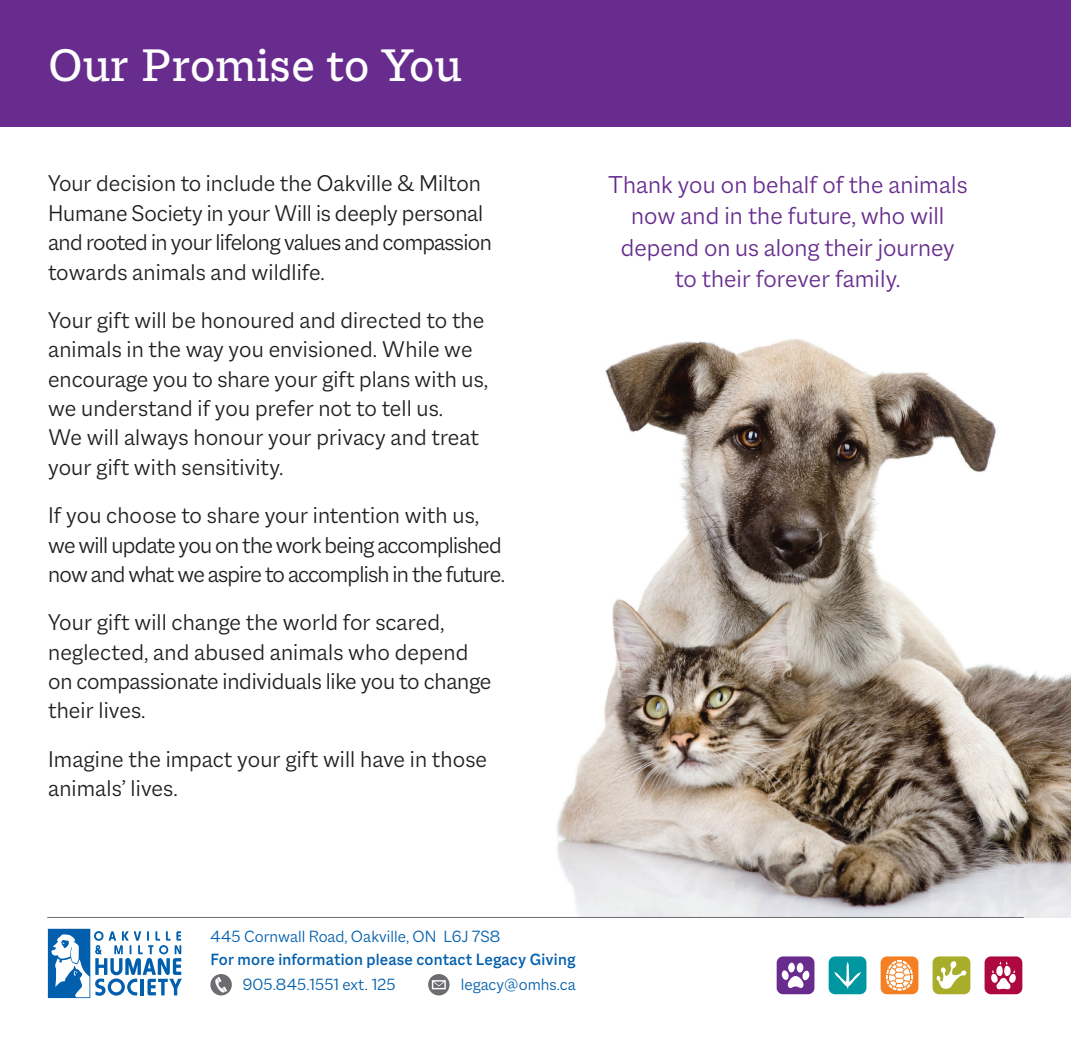
<style>
.page{position:relative;width:1071px;height:1046px;background:#fff}
.page>*{position:absolute;margin:0;border:0;box-sizing:border-box;transform-origin:0 0}
.Card_Title{font:500 49px "Macklin Slab";letter-spacing:.01em;color:#fff}
.Blue_call-out_text{font:300 26.25px/31.5px "Macklin Sans";color:#672c8e;text-align:center}
.Card_body_copy{font:300 24.5px/29.4px "Macklin Sans";color:#231f20}
.Card_body_copy-2{font:300 24.5px/29.4px "Macklin Sans";letter-spacing:-.03em;color:#231f20}
.t1{font:300 17.5px "Macklin Sans";letter-spacing:.005em;color:#015fae}
.t2{font:500 17.5px "Macklin Sans";letter-spacing:.015em;color:#015fae}
</style>
<div class="page">
<div style="left:48px;top:929px;width:42px;height:69px;background:#015fae"></div>
<svg style="left:52px;top:931px;width:130px;height:66px"></svg>
<div style="left:210px;top:974px;width:22px;height:21px;background:#6c6d70;border-radius:50%"></div>
<svg style="left:215px;top:977px;width:12px;height:16px"></svg>
<svg style="left:428px;top:974px;width:22px;height:21px"></svg>
<svg style="left:432px;top:980px;width:14px;height:9px"></svg>
<img style="left:556px;top:339px;width:515px;height:578px">
<div style="left:777px;top:956px;width:37px;height:38px;background:#672c8e;border-radius:6px"></div>
<div style="left:788px;top:962px;width:7px;height:10px;background:#fff;border-radius:50%"></div>
<div style="left:797px;top:963px;width:7px;height:9px;background:#fff;border-radius:50%"></div>
<svg style="left:781px;top:970px;width:29px;height:18px"></svg>
<div style="left:829px;top:956px;width:37px;height:38px;background:#0097a0;border-radius:6px"></div>
<svg style="left:834px;top:961px;width:27px;height:28px"></svg>
<div style="left:881px;top:956px;width:37px;height:38px;background:#f58023;border-radius:6px"></div>
<svg style="left:885px;top:960px;width:29px;height:31px"></svg>
<div style="left:985px;top:956px;width:37px;height:38px;background:#ad083f;border-radius:6px"></div>
<svg style="left:991px;top:961px;width:25px;height:29px"></svg>
<div style="left:933px;top:956px;width:37px;height:38px;background:#a8ad2a;border-radius:6px"></div>
<svg style="left:936px;top:961px;width:31px;height:28px"></svg>
<div style="left:0;top:0;width:1071px;height:126px;background:#672c8e"></div>
<hr style="left:47px;top:917px;width:977px;height:1px;background:#6c6d70">
<p class="Card_Title" style="left:48px;top:37px;width:415px">Our Promise to You</p>
<p class="Card_body_copy" style="left:48px;top:168px;width:445px">Your decision to include the Oakville &amp; Milton Humane Society in your Will is deeply personal and rooted in your lifelong values and compassion towards animals and wildlife.</p>
<p class="Card_body_copy" style="left:48px;top:305px;width:442px">Your gift will be honoured and directed to the animals in the way you envisioned. While we encourage you to share your gift plans with us, we understand if you prefer not to tell us.<br>We will always honour your privacy and treat your gift with sensitivity.</p>
<p class="Card_body_copy-2" style="left:48px;top:500px;width:458px">If you choose to share your intention with us, we will update you on the work being accomplished now and what we aspire to accomplish in the future.</p>
<p class="Card_body_copy" style="left:48px;top:607px;width:445px">Your gift will change the world for scared, neglected, and abused animals who depend on compassionate individuals like you to change their lives.</p>
<p class="Card_body_copy" style="left:48px;top:744px;width:440px">Imagine the impact your gift will have in those animals’ lives.</p>
<p class="Blue_call-out_text" style="left:608px;top:168px;width:361px">Thank you on behalf of the animals now and in the future, who will depend on us along their journey to their forever family.</p>
<p class="t1" style="left:210px;top:927px;width:291px">445 Cornwall Road, Oakville, ON L6J 7S8</p>
<p class="t2" style="left:210px;top:949px;width:367px">For more information please contact Legacy Giving</p>
<p class="t1" style="left:243px;top:975px;width:155px">905.845.1551 ext. 125</p>
<p class="t1" style="left:461px;top:975px;width:116px">legacy@omhs.ca</p>
</div>
